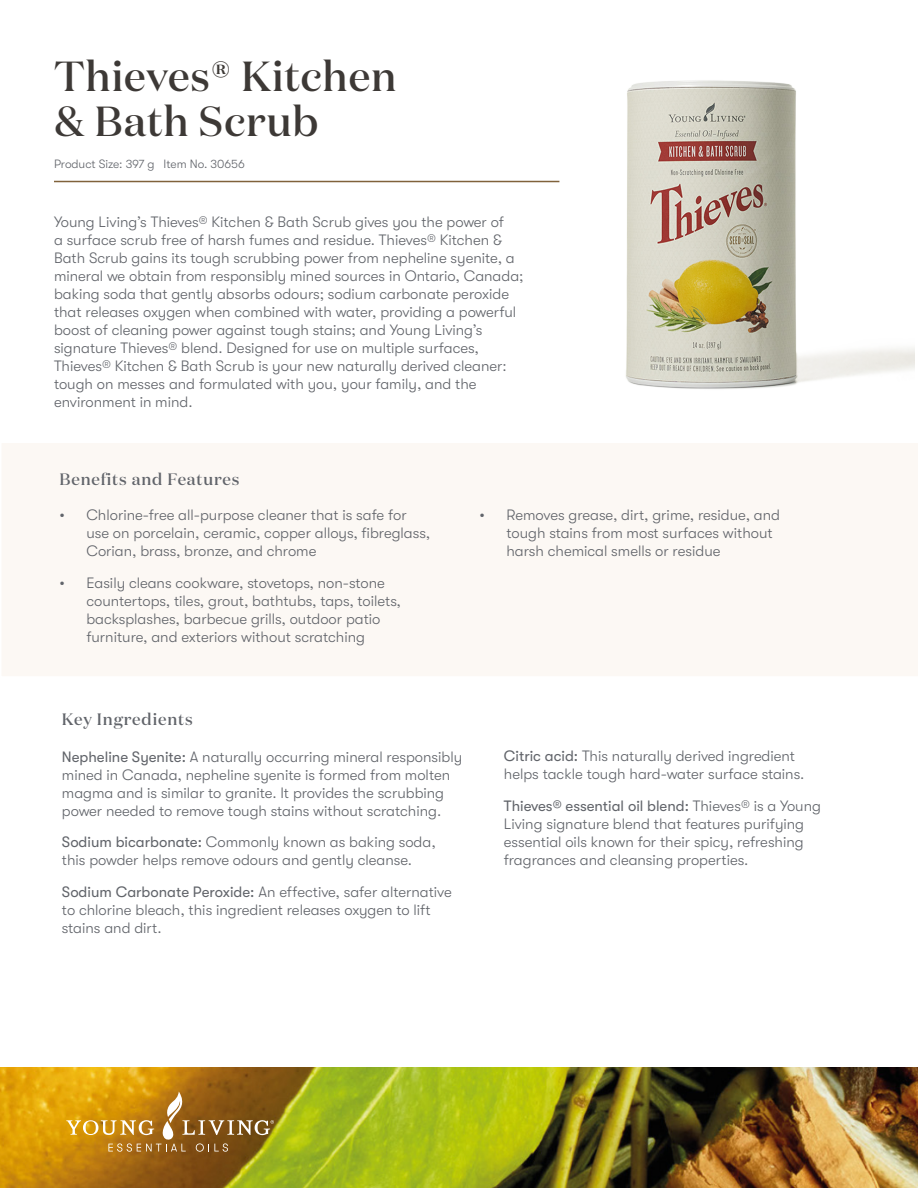
<style>
.page{position:relative;width:918px;height:1188px;background:#fff}
.page>*{position:absolute;margin:0;border:0;box-sizing:border-box;transform-origin:0 0}
.t1{font:500 42px/45px "Domaine Display";letter-spacing:.02em;color:#3d3936}
.t2{font:500 16.5px "Domaine Display";letter-spacing:.05em;color:#61646a}
.t3{font:300 15px/18px "GT Walsheim Pro";color:#61646a}
.t4{font:300 12px "GT Walsheim Pro";color:#61646a}
.s1{font-weight:400}
</style>
<div class="page">
<img style="left:0;top:1067px;width:918px;height:121px">
<div style="left:2px;top:443px;width:916px;height:233px;background:#fcf8f4"></div>
<svg style="left:66px;top:1092px;width:208px;height:60px;background:#af7e27"></svg>
<hr style="left:54px;top:181px;width:505px;height:1px;background:#80623b">
<img style="left:549px;top:80px;width:366px;height:309px">
<h1 class="t1" style="left:54px;top:53px;width:344px">Thieves® Kitchen &amp; Bath Scrub</h1>
<p class="t4" style="left:54px;top:157px;width:192px">Product Size: 397 g Item No. 30656</p>
<p class="t3" style="left:54px;top:213px;width:471px">Young Living’s Thieves® Kitchen &amp; Bath Scrub gives you the power of<br>a surface scrub free of harsh fumes and residue. Thieves® Kitchen &amp; Bath Scrub gains its tough scrubbing power from nepheline syenite, a mineral we obtain from responsibly mined sources in Ontario, Canada; baking soda that gently absorbs odours; sodium carbonate peroxide that releases oxygen when combined with water, providing a powerful boost of cleaning power against tough stains; and Young Living’s signature Thieves® blend. Designed for use on multiple surfaces, Thieves® Kitchen &amp; Bath Scrub is your new naturally derived cleaner: tough on messes and formulated with you, your family, and the environment in mind.</p>
<p class="t2" style="left:59px;top:469px;width:182px">Benefits and Features</p>
<p class="t3" style="left:86px;top:506px;width:345px;text-indent:-27px">• Chlorine-free all-purpose cleaner that is safe for use on porcelain, ceramic, copper alloys, fibreglass,<br>Corian, brass, bronze, and chrome</p>
<p class="t3" style="left:86px;top:574px;width:316px;text-indent:-27px">• Easily cleans cookware, stovetops, non-stone countertops, tiles, grout, bathtubs, taps, toilets, backsplashes, barbecue grills, outdoor patio furniture, and exteriors without scratching</p>
<p class="t3" style="left:506px;top:506px;width:275px;text-indent:-27px">• Removes grease, dirt, grime, residue, and tough stains from most surfaces without harsh chemical smells or residue</p>
<p class="t2" style="left:62px;top:709px;width:132px">Key Ingredients</p>
<p class="t3" style="left:62px;top:747px;width:402px"><span class="s1">Nepheline Syenite:</span> A naturally occurring mineral responsibly mined in Canada, nepheline syenite is formed from molten magma and is similar to granite. It provides the scrubbing power needed to remove tough stains without scratching.</p>
<p class="t3" style="left:62px;top:833px;width:375px"><span class="s1">Sodium bicarbonate:</span> Commonly known as baking soda, this powder helps remove odours and gently cleanse.</p>
<p class="t3" style="left:62px;top:882px;width:391px"><span class="s1">Sodium Carbonate Peroxide:</span> An effective, safer alternative to chlorine bleach, this ingredient releases oxygen to lift stains and dirt.</p>
<p class="t3" style="left:504px;top:747px;width:302px"><span class="s1">Citric acid:</span> This naturally derived ingredient helps tackle tough hard-water surface stains.</p>
<p class="t3" style="left:504px;top:797px;width:319px"><span class="s1">Thieves® essential oil blend:</span> Thieves® is a Young Living signature blend that features purifying essential oils known for their spicy, refreshing fragrances and cleansing properties.</p>
</div>
